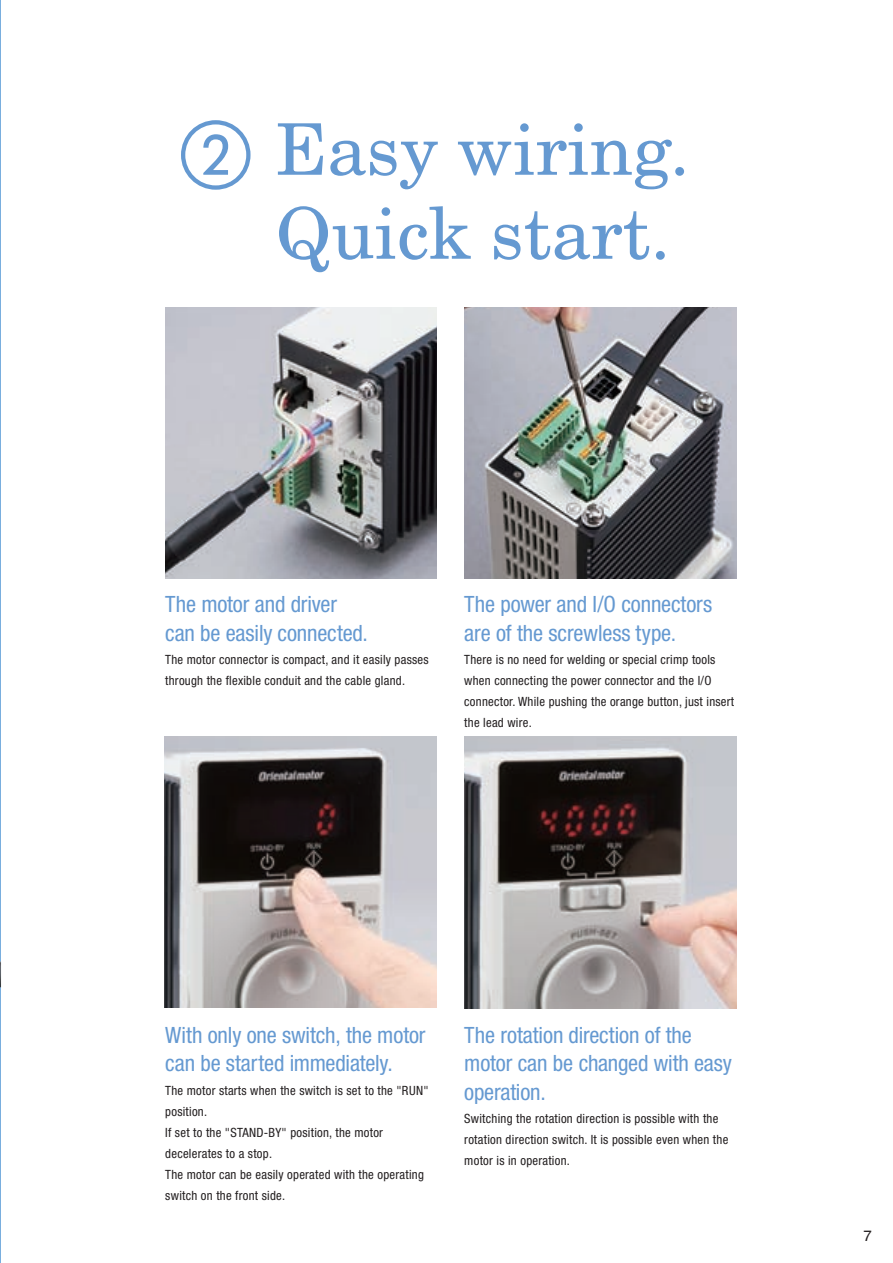
<style>
.page{position:relative;width:893px;height:1263px;background:#fff}
.page>*{position:absolute;margin:0;border:0;box-sizing:border-box;transform-origin:0 0}
.t1{font:71.25px/84px "New Century Schlbk LT Std";color:#6599d1;text-align:right}
.t2{font:condensed 22.5px/28.5px "Helvetica Neue LT Std";letter-spacing:-.005em;color:#6599d1}
.t3{font:15px "Helvetica LT Std";color:#231f20}
.t4{font:condensed 12.75px/21px "Helvetica Neue LT Std";letter-spacing:.02em;color:#231f20}
</style>
<div class="page">
<hr style="left:0;top:0;width:1px;height:1263px;background:#79aede">
<img style="left:0;top:961px;width:1px;height:26px">
<img style="left:165px;top:307px;width:271px;height:272px">
<img style="left:165px;top:736px;width:271px;height:272px">
<img style="left:465px;top:307px;width:271px;height:272px">
<img style="left:465px;top:736px;width:271px;height:272px">
<h1 class="t1" style="left:180px;top:107px;width:511px">② Easy wiring.<br>Quick start.</h1>
<h2 class="t2" style="left:165px;top:590px;width:204px">The motor and driver can be easily connected.</h2>
<p class="t4" style="left:165px;top:649px;width:265px">The motor connector is compact, and it easily passes through the flexible conduit and the cable gland.</p>
<h2 class="t2" style="left:464px;top:590px;width:249px">The power and I/O connectors are of the screwless type.</h2>
<p class="t4" style="left:464px;top:649px;width:271px">There is no need for welding or special crimp tools when connecting the power connector and the I/O connector. While pushing the orange button, just insert the lead wire.</p>
<h2 class="t2" style="left:165px;top:1020px;width:262px">With only one switch, the motor can be started immediately.</h2>
<p class="t4" style="left:165px;top:1079px;width:265px">The motor starts when the switch is set to the "RUN" position.<br>If set to the "STAND-BY" position, the motor decelerates to a stop.<br>The motor can be easily operated with the operating switch on the front side.</p>
<h2 class="t2" style="left:464px;top:1020px;width:269px">The rotation direction of the motor can be changed with easy operation.</h2>
<p class="t4" style="left:464px;top:1108px;width:266px">Switching the rotation direction is possible with the rotation direction switch. It is possible even when the motor is in operation.</p>
<p class="t3" style="left:863px;top:1227px;width:10px">7</p>
</div>
